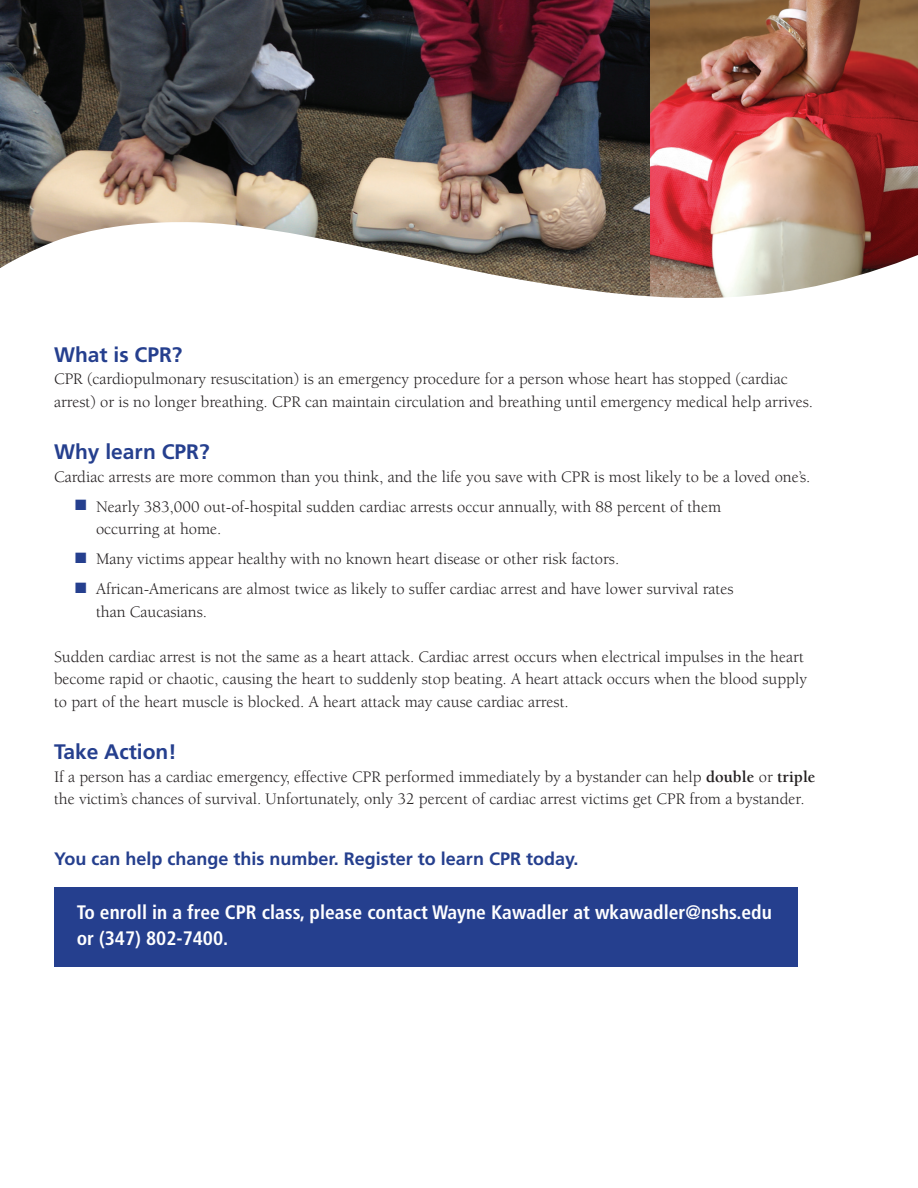
<style>
.page{position:relative;width:918px;height:1188px;background:#fff}
.page>*{position:absolute;margin:0;border:0;box-sizing:border-box;transform-origin:0 0}
.t1{font:700 21px "Frutiger";color:#253f8e}
.t2{font:700 condensed 19.5px/25.5px "Frutiger";color:#fff}
.t3{font:700 18px "Frutiger";color:#253f8e}
.t4{font:16.5px/22.5px "Berkeley";color:#231f20}
.s1{color:#253f8e}
.s2{font-weight:700}
</style>
<div class="page">
<img style="left:649px;top:0;width:269px;height:174px">
<div style="left:54px;top:888px;width:743px;height:79px;background:#253f8e"></div>
<img style="left:0;top:0;width:649px;height:174px">
<img style="left:0;top:174px;width:918px;height:47px">
<svg style="left:0;top:221px;width:918px;height:77px"></svg>
<p class="t1" style="left:54px;top:342px;width:130px">What is CPR?</p>
<p class="t4" style="left:54px;top:368px;width:761px">CPR (cardiopulmonary resuscitation) is an emergency procedure for a person whose heart has stopped (cardiac arrest) or is no longer breathing. CPR can maintain circulation and breathing until emergency medical help arrives.</p>
<p class="t1" style="left:54px;top:440px;width:157px">Why learn CPR?</p>
<p class="t4" style="left:54px;top:466px;width:758px">Cardiac arrests are more common than you think, and the life you save with CPR is most likely to be a loved one’s.</p>
<p class="t4" style="left:96px;top:496px;width:627px;text-indent:-21px"><span class="s1">■</span> Nearly 383,000 out-of-hospital sudden cardiac arrests occur annually, with 88 percent of them occurring at home.</p>
<p class="t4" style="left:75px;top:548px;width:546px"><span class="s1">■</span> Many victims appear healthy with no known heart disease or other risk factors.</p>
<p class="t4" style="left:96px;top:578px;width:639px;text-indent:-21px"><span class="s1">■</span> African-Americans are almost twice as likely to suffer cardiac arrest and have lower survival rates than Caucasians.</p>
<p class="t4" style="left:54px;top:646px;width:755px">Sudden cardiac arrest is not the same as a heart attack. Cardiac arrest occurs when electrical impulses in the heart become rapid or chaotic, causing the heart to suddenly stop beating. A heart attack occurs when the blood supply to part of the heart muscle is blocked. A heart attack may cause cardiac arrest.</p>
<p class="t1" style="left:54px;top:740px;width:124px">Take Action!</p>
<p class="t4" style="left:54px;top:766px;width:763px">If a person has a cardiac emergency, effective CPR performed immediately by a bystander can help <span class="s2">double</span> or <span class="s2">triple </span>the victim’s chances of survival. Unfortunately, only 32 percent of cardiac arrest victims get CPR from a bystander.</p>
<p class="t3" style="left:54px;top:848px;width:526px">You can help change this number. Register to learn CPR today.</p>
<p class="t2" style="left:77px;top:900px;width:697px">To enroll in a free CPR class, please contact Wayne Kawadler at wkawadler@nshs.edu or (347) 802-7400.</p>
</div>
